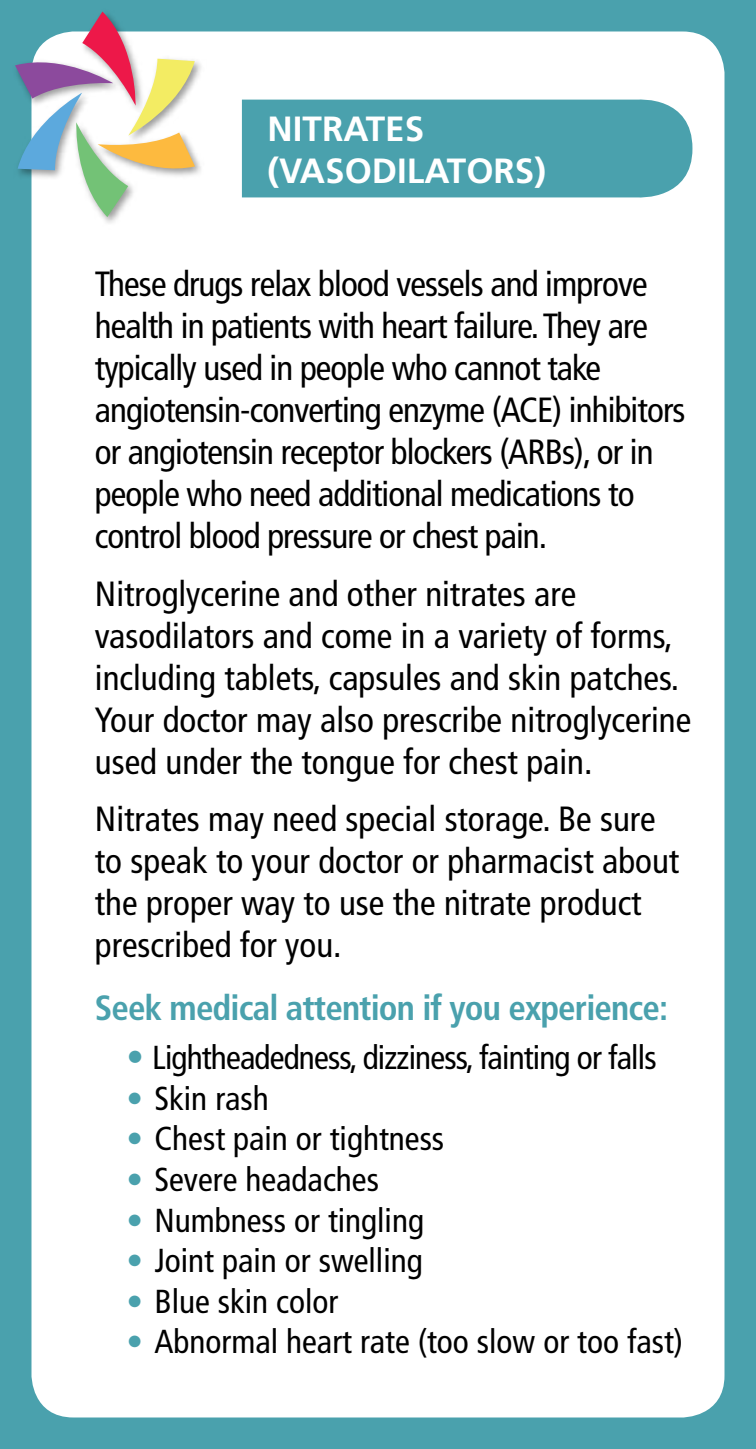
<style>
.page{position:relative;width:756px;height:1449px;background:#4aa1ad}
.page>*{position:absolute;margin:0;border:0;box-sizing:border-box;transform-origin:0 0}
.Card_Type{font:condensed 35px/42px "Frutiger";letter-spacing:-.025em;color:#000}
.Card_Type-2{font:condensed 35px/42px "Frutiger";color:#000}
.Text{font:condensed 35px/42px "Frutiger";color:#000}
.Subhead{font:700 condensed 35px "Frutiger";letter-spacing:-.025em;color:#4aa1ad}
.Headings{font:700 35px/42px "Frutiger";color:#fff}
.Bullet_List{font:condensed 33.25px "Frutiger";color:#000}
.Bullet_List-2{font:condensed 33.25px "Frutiger";letter-spacing:-.025em;color:#000}
.s1{font-size:35px;color:#4aa1ad}
.s2{color:#4aa1ad}
</style>
<div class="page">
<div style="left:32px;top:32px;width:692px;height:1386px;background:#fff;border-radius:42px"></div>
<img style="left:31px;top:11px;width:177px;height:219px">
<svg style="left:15px;top:12px;width:180px;height:205px"></svg>
<div style="left:242px;top:99px;width:450px;height:99px;background:#4aa1ad"></div>
<h1 class="Headings" style="left:268px;top:108px;width:280px">NITRATES (VASODILATORS)</h1>
<p class="Card_Type" style="left:95px;top:263px;width:592px">These drugs relax blood vessels and improve health in patients with heart failure. They are typically used in people who cannot take angiotensin-converting enzyme (ACE) inhibitors or angiotensin receptor blockers (ARBs), or in people who need additional medications to control blood pressure or chest pain.</p>
<p class="Card_Type-2" style="left:95px;top:573px;width:598px">Nitroglycerine and other nitrates are vasodilators and come in a variety of forms, including tablets, capsules and skin patches.<br>Your doctor may also prescribe nitroglycerine used under the tongue for chest pain.</p>
<p class="Text" style="left:95px;top:799px;width:586px">Nitrates may need special storage. Be sure to speak to your doctor or pharmacist about the proper way to use the nitrate product prescribed for you.</p>
<h2 class="Subhead" style="left:95px;top:987px;width:575px">Seek medical attention if you experience:</h2>
<p class="Bullet_List-2" style="left:126px;top:1038px;width:532px"><span class="s1">•</span> Lightheadedness, dizziness, fainting or falls</p>
<p class="Bullet_List" style="left:126px;top:1079px;width:144px"><span class="s2">•</span> Skin rash</p>
<p class="Bullet_List" style="left:126px;top:1119px;width:319px"><span class="s2">•</span> Chest pain or tightness</p>
<p class="Bullet_List" style="left:126px;top:1160px;width:254px"><span class="s2">•</span> Severe headaches</p>
<p class="Bullet_List" style="left:126px;top:1201px;width:299px"><span class="s2">•</span> Numbness or tingling</p>
<p class="Bullet_List" style="left:126px;top:1241px;width:298px"><span class="s2">•</span> Joint pain or swelling</p>
<p class="Bullet_List" style="left:126px;top:1282px;width:214px"><span class="s2">•</span> Blue skin color</p>
<p class="Bullet_List" style="left:126px;top:1322px;width:558px"><span class="s2">•</span> Abnormal heart rate (too slow or too fast)</p>
</div>
